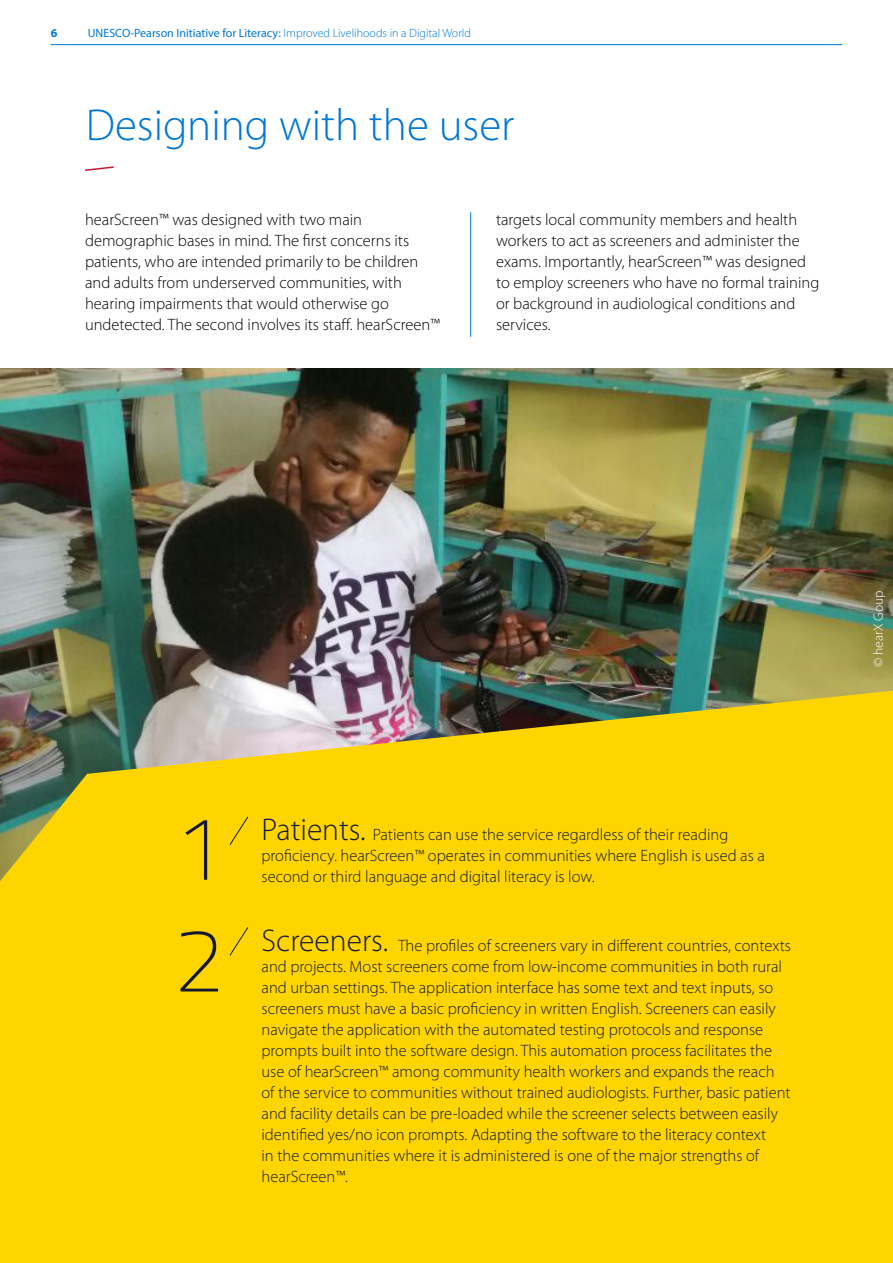
<style>
.page{position:relative;width:893px;height:1263px;background:#fff}
.page>*{position:absolute;margin:0;border:0;box-sizing:border-box;transform-origin:0 0}
.t1{font:100 90px/111.8px "Titillium Web";color:#15192f}
.t2{font:300 45px "Myriad Pro";color:#0077d4}
.t3{font:300 16.5px/21px "Myriad Pro";color:#15192f}
.t4{font:300 16.5px/21px "Myriad Pro";color:#000}
.t5{font:300 13.5px "Myriad Pro";color:#fff}
.t6{font:12px "Myriad Pro";color:#0077d4}
.t7{font:700 12px "Myriad Pro";color:#0077d4}
.s1{font-weight:300}
.s2{font-size:31.5px}
</style>
<div class="page">
<hr style="left:51px;top:44px;width:791px;height:1px;background:#0077d4">
<img style="left:0;top:368px;width:893px;height:323px">
<svg style="left:0;top:691px;width:893px;height:572px;background:#f3ce0b"></svg>
<svg style="left:85px;top:166px;width:29px;height:5px"></svg>
<hr style="left:470px;top:212px;width:1px;height:125px;background:#0077d4">
<svg style="left:229px;top:816px;width:20px;height:30px"></svg>
<svg style="left:229px;top:926px;width:20px;height:30px"></svg>
<p class="t7" style="left:51px;top:26px;width:8px">6</p>
<p class="t6" style="left:88px;top:26px;width:385px">UNESCO-Pearson Initiative for Literacy: <span class="s1">Improved Livelihoods in a Digital World</span></p>
<h2 class="t2" style="left:86px;top:97px;width:430px">Designing with the user</h2>
<p class="t4" style="left:85px;top:208px;width:357px">hearScreen™ was designed with two main demographic bases in mind. The first concerns its patients, who are intended primarily to be children and adults from underserved communities, with hearing impairments that would otherwise go undetected. The second involves its staff. hearScreen™</p>
<p class="t4" style="left:496px;top:208px;width:325px">targets local community members and health workers to act as screeners and administer the exams. Importantly, hearScreen™ was designed to employ screeners who have no formal training or background in audiological conditions and services.</p>
<h1 class="t1" style="left:174px;top:788px;width:52px">1<br>2</h1>
<p class="t3" style="left:261px;top:824px;width:505px"><span class="s2">Patients.</span> Patients can use the service regardless of their reading proficiency. hearScreen™ operates in communities where English is used as a second or third language and digital literacy is low.</p>
<p class="t3" style="left:261px;top:935px;width:531px"><span class="s2">Screeners.</span> The profiles of screeners vary in different countries, contexts and projects. Most screeners come from low-income communities in both rural and urban settings. The application interface has some text and text inputs, so screeners must have a basic proficiency in written English. Screeners can easily navigate the application with the automated testing protocols and response prompts built into the software design. This automation process facilitates the use of hearScreen™ among community health workers and expands the reach of the service to communities without trained audiologists. Further, basic patient and facility details can be pre-loaded while the screener selects between easily identified yes/no icon prompts. Adapting the software to the literacy context<br>in the communities where it is administered is one of the major strengths of hearScreen™.</p>
<p class="t5" style="left:870px;top:667px;width:78px;rotate:-90deg">© hearX Goup</p>
</div>
